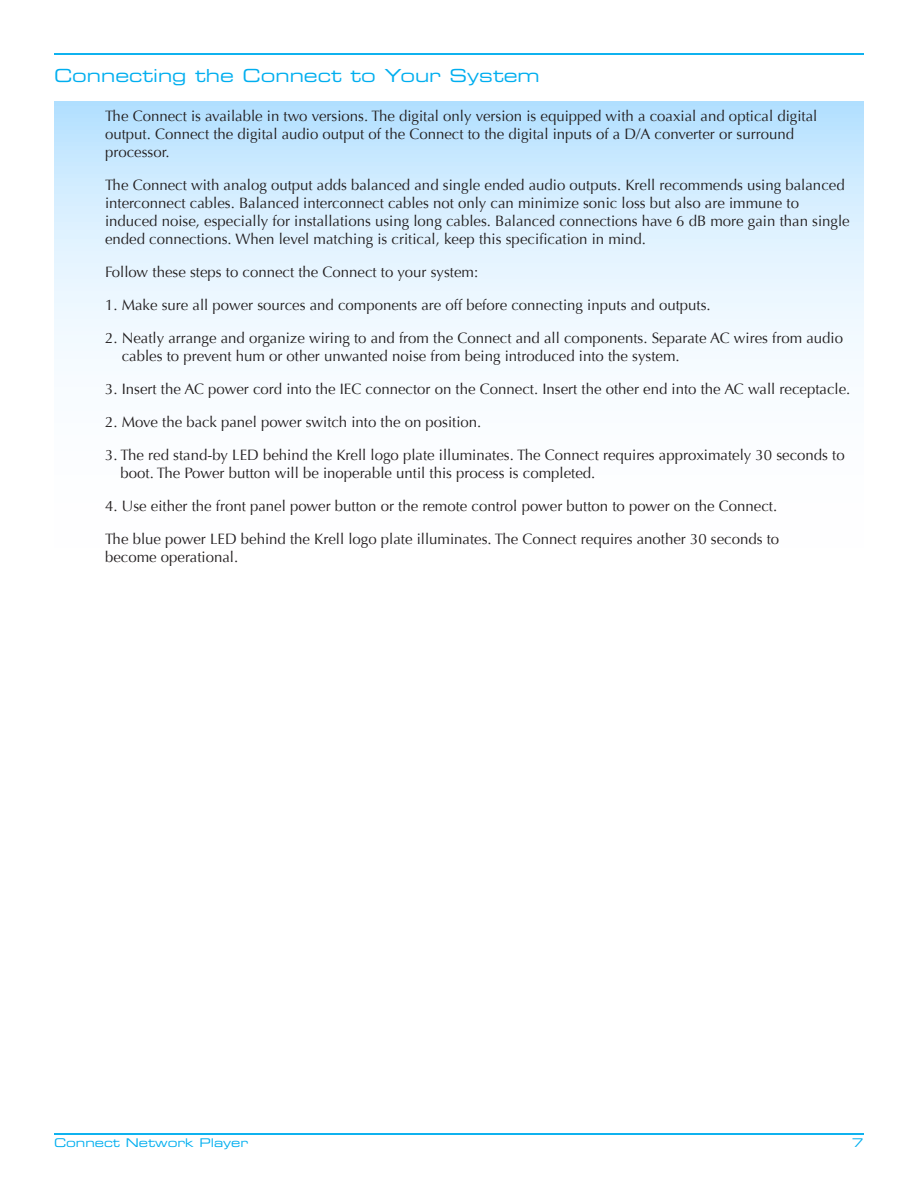
<style>
.page{position:relative;width:918px;height:1188px;background:#fff}
.page>*{position:absolute;margin:0;border:0;box-sizing:border-box;transform-origin:0 0}
.t1{font:18px "Eurostile Extended Two";color:#00aeef}
.t2{font:15px/18px "Optima";color:#231f20}
.t3{font:12px "Eurostile Extended Two";color:#00aeef}
</style>
<div class="page">
<svg style="left:54px;top:102px;width:810px;height:257px"></svg>
<hr style="left:54px;top:53px;width:810px;height:2px;background:#00aeef">
<hr style="left:54px;top:1133px;width:810px;height:2px;background:#00aeef">
<p class="t1" style="left:54px;top:63px;width:487px">Connecting the Connect to Your System</p>
<p class="t2" style="left:105px;top:107px;width:714px">The Connect is available in two versions. The digital only version is equipped with a coaxial and optical digital output. Connect the digital audio output of the Connect to the digital inputs of a D/A converter or surround processor.</p>
<p class="t2" style="left:105px;top:176px;width:746px">The Connect with analog output adds balanced and single ended audio outputs. Krell recommends using balanced interconnect cables. Balanced interconnect cables not only can minimize sonic loss but also are immune to induced noise, especially for installations using long cables. Balanced connections have 6 dB more gain than single ended connections. When level matching is critical, keep this specification in mind.</p>
<p class="t2" style="left:105px;top:263px;width:375px">Follow these steps to connect the Connect to your system:</p>
<p class="t2" style="left:105px;top:296px;width:607px">1. Make sure all power sources and components are off before connecting inputs and outputs.</p>
<p class="t2" style="left:122px;top:329px;width:723px;text-indent:-17px">2. Neatly arrange and organize wiring to and from the Connect and all components. Separate AC wires from audio cables to prevent hum or other unwanted noise from being introduced into the system.</p>
<p class="t2" style="left:105px;top:380px;width:747px">3. Insert the AC power cord into the IEC connector on the Connect. Insert the other end into the AC wall receptacle.</p>
<p class="t2" style="left:105px;top:413px;width:378px">2. Move the back panel power switch into the on position.</p>
<p class="t2" style="left:121px;top:446px;width:726px;text-indent:-16px">3. The red stand-by LED behind the Krell logo plate illuminates. The Connect requires approximately 30 seconds to boot. The Power button will be inoperable until this process is completed.</p>
<p class="t2" style="left:105px;top:497px;width:674px">4. Use either the front panel power button or the remote control power button to power on the Connect.</p>
<p class="t2" style="left:105px;top:530px;width:676px">The blue power LED behind the Krell logo plate illuminates. The Connect requires another 30 seconds to become operational.</p>
<p class="t3" style="left:54px;top:1135px;width:196px">Connect Network Player</p>
<p class="t3" style="left:852px;top:1135px;width:13px">7</p>
</div>
